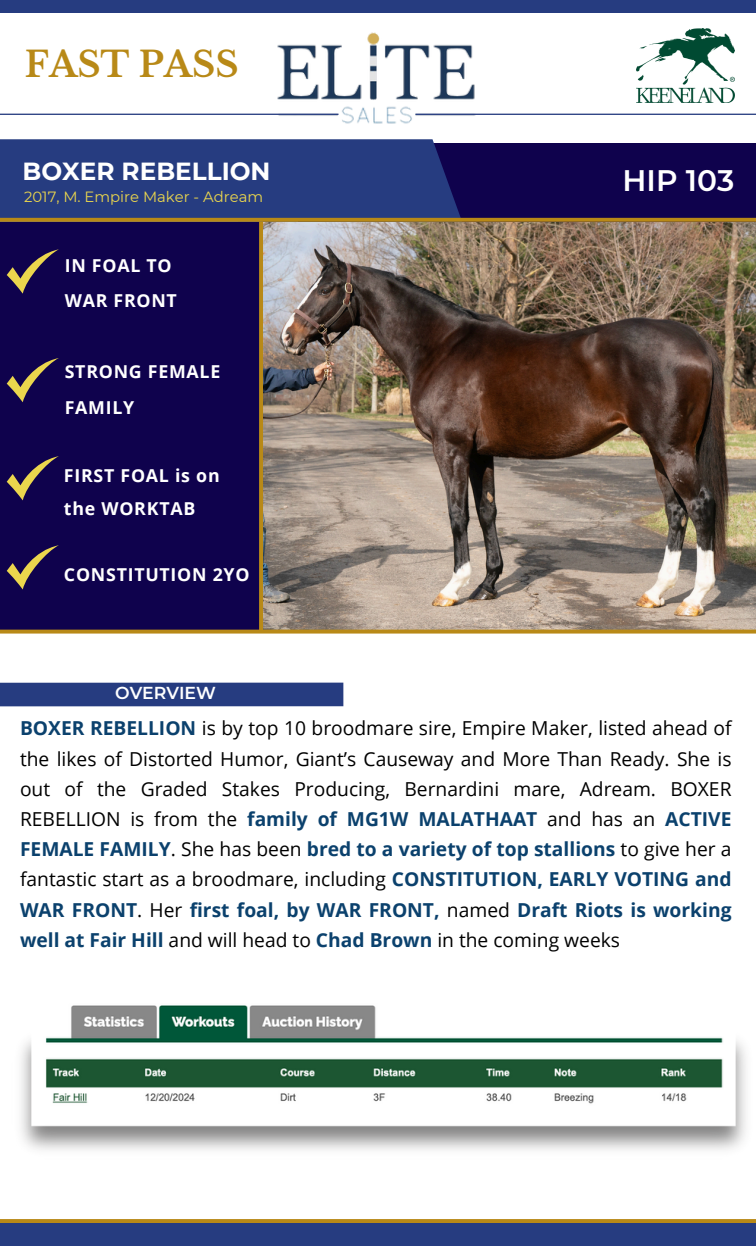
<style>
.page{position:relative;width:756px;height:1246px;background:#fff}
.page>*{position:absolute;margin:0;border:0;box-sizing:border-box;transform-origin:0 0}
.t1{font:700 35px "Libre Baskerville";color:#b88917}
.t2{font:600 29.57px "Montserrat";color:#fff}
.t3{font:700 24.68px "Montserrat";color:#fff}
.t4{font:19.25px/30.1px "Open Sans";color:#000;text-align:justify}
.t5{font:700 17.85px/35.4px "Open Sans";letter-spacing:.04em;color:#fff}
.t6{font:600 17.32px "Montserrat";color:#fff}
.t7{font:14.88px "Montserrat";color:#ebd64d}
.s1{font-weight:700;color:#0b416d}
</style>
<div class="page">
<img style="left:276px;top:32px;width:199px;height:92px">
<hr style="left:415px;top:114px;width:341px;height:1px;background:#263c80">
<div style="left:0;top:0;width:756px;height:12px;background:#263c80"></div>
<div style="left:0;top:1223px;width:756px;height:22px;background:#263c80"></div>
<hr style="left:0;top:114px;width:339px;height:1px;background:#263c80">
<svg style="left:0;top:1219px;width:756px;height:4px;background:#b98a1a"></svg>
<img style="left:263px;top:222px;width:493px;height:407px">
<div style="left:298px;top:143px;width:458px;height:79px;background:#0f024d"></div>
<div style="left:0;top:139px;width:462px;height:79px;background:#263c80"></div>
<div style="left:0;top:682px;width:343px;height:24px;background:#263c80"></div>
<img style="left:636px;top:29px;width:98px;height:73px">
<img style="left:71px;top:1005px;width:305px;height:22px">
<img style="left:21px;top:1027px;width:725px;height:123px">
<div style="left:0;top:222px;width:261px;height:408px;background:#0f024d"></div>
<svg style="left:7px;top:545px;width:52px;height:44px"></svg>
<svg style="left:7px;top:456px;width:52px;height:44px"></svg>
<svg style="left:7px;top:249px;width:52px;height:45px"></svg>
<svg style="left:7px;top:358px;width:52px;height:44px"></svg>
<svg style="left:259px;top:222px;width:4px;height:407px;background:#b48618"></svg>
<svg style="left:0;top:218px;width:756px;height:4px;background:#af831c"></svg>
<svg style="left:0;top:629px;width:756px;height:4px;background:#ad8325"></svg>
<p class="t1" style="left:25px;top:43px;width:215px">FAST PASS</p>
<h3 class="t3" style="left:23px;top:156px;width:249px">BOXER REBELLION</h3>
<p class="t7" style="left:24px;top:188px;width:241px">2017, M. Empire Maker - Adream</p>
<p class="t5" style="left:65px;top:247px;width:114px">IN FOAL TO<br>WAR FRONT</p>
<h1 class="t5" style="left:65px;top:353px;width:157px">STRONG FEMALE<br>FAMILY</h1>
<p class="t5" style="left:64px;top:459px;width:157px;line-height:32.9px">FIRST FOAL is on the WORKTAB</p>
<p class="t5" style="left:64px;top:556px;width:187px">CONSTITUTION 2YO</p>
<h2 class="t6" style="left:115px;top:682px;width:102px">OVERVIEW</h2>
<p class="t2" style="left:623px;top:162px;width:113px">HIP 103</p>
<p class="t4" style="left:20px;top:713px;width:713px"><span class="s1">BOXER REBELLION</span> is by top 10 broodmare sire, Empire Maker, listed ahead of the likes of Distorted Humor, Giant’s Causeway and More Than Ready. She is out of the Graded Stakes Producing, Bernardini mare, Adream. BOXER REBELLION is from the <span class="s1">family of MG1W MALATHAAT</span> and has an <span class="s1">ACTIVE FEMALE FAMILY</span>. She has been <span class="s1">bred to a variety of top stallions</span> to give her a fantastic start as a broodmare, including <span class="s1">CONSTITUTION, EARLY VOTING and WAR FRONT</span>. Her <span class="s1">first foal, by WAR FRONT,</span> named <span class="s1">Draft Riots is working well at Fair Hill</span> and will head to <span class="s1">Chad Brown</span> in the coming weeks</p>
</div>
